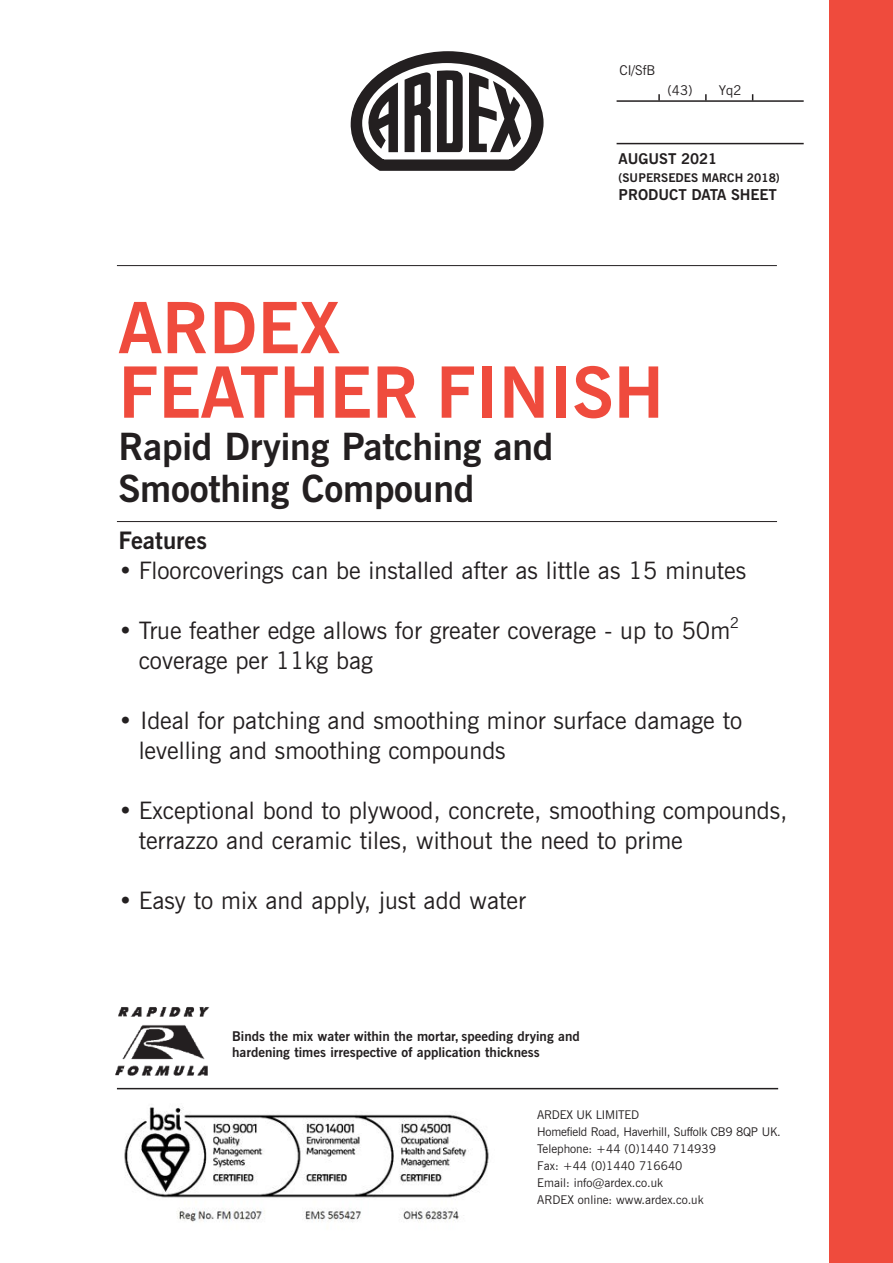
<style>
.page{position:relative;width:893px;height:1263px;background:#fff}
.page>*{position:absolute;margin:0;border:0;box-sizing:border-box;transform-origin:0 0}
.t1{font:700 70.5px/64.5px "News Gothic BT";color:#ef4b3d}
.t2{font:700 37.5px/42px "News Gothic BT";letter-spacing:-.005em;color:#231f20}
.t3{font:24px/30px "News Gothic BT";color:#231f20}
.t4{font:700 24px "News Gothic BT";color:#231f20}
.t5{font:700 15px "News Gothic BT";color:#231f20}
.t6{font:15px "News Gothic BT";color:#231f20}
.t7{font:700 13.5px/16.5px "News Gothic BT";color:#231f20}
.t8{font:13.5px "News Gothic BT";color:#231f20}
.t9{font:12px/17.1px "News Gothic BT";color:#231f20}
.t10{font:700 12px "News Gothic BT";color:#231f20}
</style>
<div class="page">
<div style="left:829px;top:0;width:64px;height:1263px;background:#ef4b3d"></div>
<hr style="left:617px;top:100px;width:187px;height:2px;background:#231f20">
<hr style="left:617px;top:143px;width:187px;height:1px;background:#231f20">
<svg style="left:658px;top:94px;width:2px;height:7px"></svg>
<svg style="left:705px;top:94px;width:2px;height:7px"></svg>
<svg style="left:350px;top:51px;width:194px;height:120px"></svg>
<hr style="left:117px;top:265px;width:660px;height:1px;background:#231f20">
<hr style="left:117px;top:521px;width:660px;height:1px;background:#231f20">
<hr style="left:117px;top:1088px;width:661px;height:1px;background:#231f20">
<img style="left:115px;top:1007px;width:95px;height:69px">
<img style="left:124px;top:1107px;width:365px;height:115px">
<p class="t8" style="left:620px;top:65px;width:37px">CI/SfB</p>
<p class="t8" style="left:667px;top:85px;width:75px">(43) Yq2</p>
<p class="t5" style="left:619px;top:149px;width:100px">AUGUST 2021</p>
<p class="t10" style="left:619px;top:173px;width:163px">(SUPERSEDES MARCH 2018)</p>
<p class="t5" style="left:619px;top:189px;width:160px">PRODUCT DATA SHEET</p>
<h1 class="t1" style="left:118px;top:302px;width:547px">ARDEX<br>FEATHER FINISH</h1>
<h2 class="t2" style="left:118px;top:429px;width:436px">Rapid Drying Patching and<br>Smoothing Compound</h2>
<p class="t4" style="left:118px;top:531px;width:90px">Features</p>
<p class="t3" style="left:118px;top:558px;width:629px">• Floorcoverings can be installed after as little as 15 minutes</p>
<p class="t3" style="left:118px;top:618px;width:613px">• True feather edge allows for greater coverage - up to 50m</p>
<p class="t6" style="left:730px;top:617px;width:11px">2</p>
<p class="t3" style="left:139px;top:648px;width:236px">coverage per 11kg bag</p>
<p class="t3" style="left:139px;top:708px;width:605px;text-indent:-20px">• Ideal for patching and smoothing minor surface damage to levelling and smoothing compounds</p>
<p class="t3" style="left:139px;top:798px;width:650px;text-indent:-20px">• Exceptional bond to plywood, concrete, smoothing compounds, terrazzo and ceramic tiles, without the need to prime</p>
<p class="t3" style="left:118px;top:888px;width:409px">• Easy to mix and apply, just add water</p>
<p class="t7" style="left:232px;top:1029px;width:349px">Binds the mix water within the mortar, speeding drying and hardening times irrespective of application thickness</p>
<p class="t9" style="left:537px;top:1107px;width:245px">ARDEX UK LIMITED<br>Homefield Road, Haverhill, Suffolk CB9 8QP UK.<br>Telephone: +44 (0)1440 714939<br>Fax: +44 (0)1440 716640<br>Email: info@ardex.co.uk<br>ARDEX online: www.ardex.co.uk</p>
</div>
